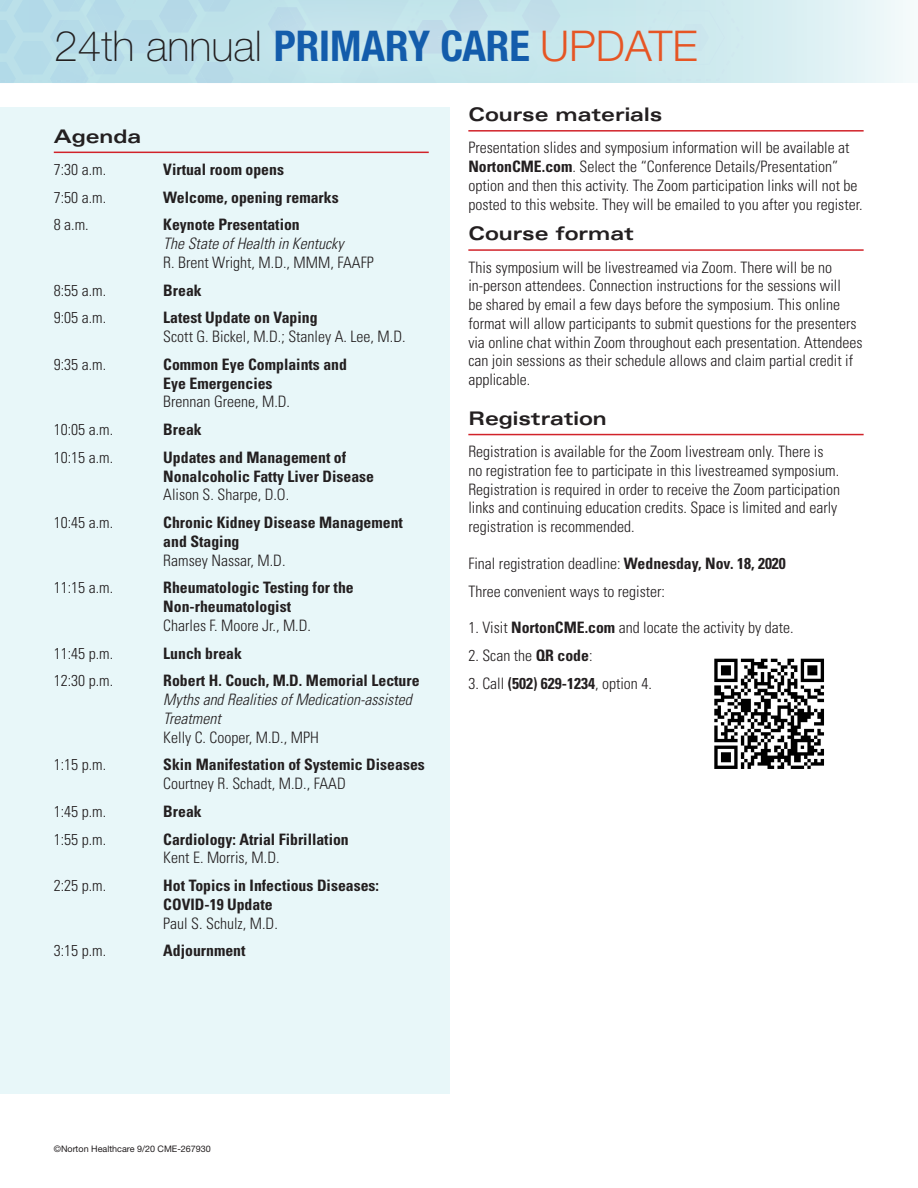
<style>
.page{position:relative;width:918px;height:1188px;background:#fff}
.page>*{position:absolute;margin:0;border:0;box-sizing:border-box;transform-origin:0 0}
.t1{font:700 condensed 42.45px "Helvetica Neue LT Std";color:#135cab}
.Subhead{font:700 expanded 18.75px "Univers LT Std";color:#231f20}
.text_last{font:300 condensed 15.75px/18.8px "Univers LT Std";color:#231f20}
.Agenda{font:700 condensed 15.75px/18.8px "Univers LT Std";color:#231f20}
.Text{font:300 condensed 15.75px/18.8px "Univers LT Std";color:#231f20}
.Agenda-2{font:300 condensed 15.75px/18.8px "Univers LT Std";color:#231f20}
.Agenda-3{font:italic 300 condensed 15.75px/18.8px "Univers LT Std";color:#231f20}
.t2{font:9px "Helvetica Neue LT Std";color:#231f20}
.s1{font-weight:100;font-stretch:normal;color:#231f20}
.s2{font-weight:300;font-stretch:normal;color:#e65524}
.s3{font-weight:700}
.s4{font-style:italic}
.s5{font-weight:300}
.s6{font-weight:700;font-style:normal}
.s7{font-style:normal}
</style>
<div class="page">
<hr style="left:468px;top:130px;width:396px;height:2px;background:#d1232a">
<hr style="left:468px;top:249px;width:396px;height:2px;background:#d1232a">
<hr style="left:468px;top:434px;width:396px;height:1px;background:#d1232a">
<img style="left:714px;top:658px;width:110px;height:111px">
<div style="left:0;top:107px;width:449px;height:987px;background:#e8f7f9"></div>
<hr style="left:54px;top:152px;width:375px;height:1px;background:#d1232a">
<svg style="left:797px;top:0;width:113px;height:83px;fill:#e6f4f7"></svg>
<div style="left:0;top:0;width:797px;height:83px;background:#d5edf1"></div>
<svg style="left:0;top:0;width:12px;height:83px"></svg>
<div style="left:12px;top:0;width:729px;height:111px;background:#fff;opacity:.75"></div>
<p class="t1" style="left:54px;top:20px;width:645px"><span class="s1">24th annual</span> PRIMARY CARE <span class="s2">UPDATE</span></p>
<p class="Subhead" style="left:54px;top:125px;width:89px">Agenda</p>
<p class="Agenda-2" style="left:54px;top:160px;width:54px">7:30 a.m.</p>
<p class="Agenda" style="left:163px;top:160px;width:122px">Virtual room opens</p>
<p class="Agenda-2" style="left:54px;top:188px;width:54px">7:50 a.m.</p>
<p class="Agenda" style="left:163px;top:188px;width:177px">Welcome, opening remarks</p>
<p class="Agenda-2" style="left:54px;top:215px;width:36px">8 a.m.</p>
<p class="Agenda-2" style="left:163px;top:215px;width:212px"><span class="s3">Keynote Presentation<br></span><span class="s4">The State of Health in Kentucky<br></span>R. Brent Wright, M.D., MMM, FAAFP</p>
<p class="Agenda-2" style="left:54px;top:281px;width:54px">8:55 a.m.</p>
<p class="Agenda" style="left:163px;top:281px;width:40px">Break</p>
<p class="Agenda-2" style="left:54px;top:308px;width:54px">9:05 a.m.</p>
<p class="Agenda-2" style="left:163px;top:308px;width:244px"><span class="s3">Latest Update on Vaping<br></span>Scott G. Bickel, M.D.; Stanley A. Lee, M.D.</p>
<p class="Agenda-2" style="left:54px;top:355px;width:54px">9:35 a.m.</p>
<p class="Agenda" style="left:163px;top:355px;width:185px">Common Eye Complaints and<br>Eye Emergencies<br><span class="s5">Brennan Greene, M.D.</span></p>
<p class="Agenda-2" style="left:54px;top:420px;width:61px">10:05 a.m.</p>
<p class="Agenda" style="left:163px;top:420px;width:40px">Break</p>
<p class="Agenda-2" style="left:54px;top:448px;width:61px">10:15 a.m.</p>
<p class="Agenda" style="left:163px;top:448px;width:212px">Updates and Management of<br>Nonalcoholic Fatty Liver Disease<br><span class="s5">Alison S. Sharpe, D.O.</span></p>
<p class="Agenda-2" style="left:54px;top:513px;width:61px">10:45 a.m.</p>
<p class="Agenda" style="left:163px;top:513px;width:241px">Chronic Kidney Disease Management and Staging<br><span class="s5">Ramsey Nassar, M.D.</span></p>
<p class="Agenda-2" style="left:54px;top:578px;width:61px">11:15 a.m.</p>
<p class="Agenda" style="left:163px;top:578px;width:192px">Rheumatologic Testing for the<br>Non-rheumatologist<br><span class="s5">Charles F. Moore Jr., M.D.</span></p>
<p class="Agenda-2" style="left:54px;top:644px;width:61px">11:45 p.m.</p>
<p class="Agenda" style="left:163px;top:644px;width:80px">Lunch break</p>
<p class="Agenda-2" style="left:54px;top:671px;width:61px">12:30 p.m.</p>
<p class="Agenda-3" style="left:163px;top:672px;width:258px"><span class="s6">Robert H. Couch, M.D. Memorial Lecture<br></span>Myths and Realities of Medication-assisted<br>Treatment<br><span class="s7">Kelly C. Cooper, M.D., MPH</span></p>
<p class="Agenda-2" style="left:54px;top:755px;width:54px">1:15 p.m.</p>
<p class="Agenda" style="left:163px;top:755px;width:263px">Skin Manifestation of Systemic Diseases<br><span class="s5">Courtney R. Schadt, M.D., FAAD</span></p>
<p class="Agenda-2" style="left:54px;top:802px;width:54px">1:45 p.m.</p>
<p class="Agenda" style="left:163px;top:802px;width:40px">Break</p>
<p class="Agenda-2" style="left:54px;top:830px;width:54px">1:55 p.m.</p>
<p class="Agenda" style="left:163px;top:830px;width:187px">Cardiology: Atrial Fibrillation<br><span class="s5">Kent E. Morris, M.D.</span></p>
<p class="Agenda-2" style="left:54px;top:876px;width:54px">2:25 p.m.</p>
<p class="Agenda" style="left:163px;top:876px;width:217px">Hot Topics in Infectious Diseases:<br>COVID-19 Update<br><span class="s5">Paul S. Schulz, M.D.</span></p>
<p class="Agenda-2" style="left:54px;top:941px;width:54px">3:15 p.m.</p>
<p class="Agenda" style="left:163px;top:941px;width:84px">Adjournment</p>
<p class="Subhead" style="left:468px;top:104px;width:195px">Course materials</p>
<p class="Text" style="left:468px;top:138px;width:396px">Presentation slides and symposium information will be available at <span class="s3">NortonCME.com</span>. Select the “Conference Details/Presentation” option and then this activity. The Zoom participation links will not be posted to this website. They will be emailed to you after you register.</p>
<p class="Subhead" style="left:468px;top:223px;width:167px">Course format</p>
<p class="text_last" style="left:468px;top:258px;width:396px">This symposium will be livestreamed via Zoom. There will be no in-person attendees. Connection instructions for the sessions will<br>be shared by email a few days before the symposium. This online format will allow participants to submit questions for the presenters via online chat within Zoom throughout each presentation. Attendees can join sessions as their schedule allows and claim partial credit if applicable.</p>
<p class="Subhead" style="left:468px;top:408px;width:140px">Registration</p>
<p class="text_last" style="left:468px;top:442px;width:373px">Registration is available for the Zoom livestream only. There is no registration fee to participate in this livestreamed symposium.<br>Registration is required in order to receive the Zoom participation links and continuing education credits. Space is limited and early registration is recommended.</p>
<p class="Text" style="left:468px;top:554px;width:319px">Final registration deadline: <span class="s3">Wednesday, Nov. 18, 2020</span></p>
<p class="text_last" style="left:468px;top:582px;width:198px">Three convenient ways to register:</p>
<p class="Text" style="left:468px;top:618px;width:327px">1. Visit <span class="s3">NortonCME.com</span> and locate the activity by date.</p>
<p class="Text" style="left:468px;top:646px;width:126px">2. Scan the <span class="s3">QR code</span>:</p>
<p class="Text" style="left:468px;top:674px;width:185px">3. Call <span class="s3">(502) 629-1234</span>, option 4.</p>
<p class="t2" style="left:54px;top:1143px;width:159px">©Norton Healthcare 9/20 CME-267930</p>
</div>
